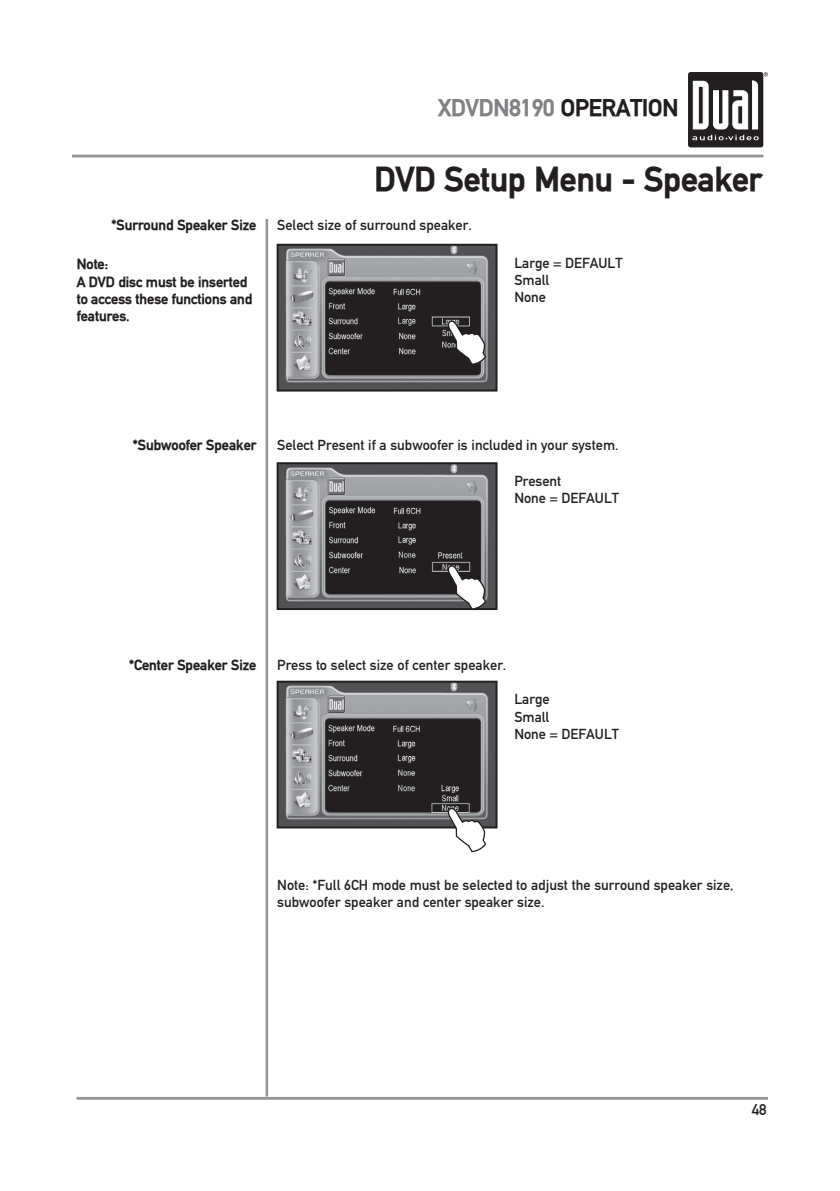
<style>
.page{position:relative;width:840px;height:1191px;background:#fff}
.page>*{position:absolute;margin:0;border:0;box-sizing:border-box;transform-origin:0 0}
.t1{font:700 33.6px "DIN Mittelschrift";color:#231f20}
.t2{font:700 23.4px "DIN Mittelschrift";color:#808285}
.t3{font:15.4px "DIN Mittelschrift";color:#231f20}
.t4{font:14.4px/17.2px "DIN Mittelschrift";color:#231f20}
.t5{font:700 14.4px/17.2px "DIN Mittelschrift";color:#231f20}
.s1{color:#231f20}
</style>
<div class="page">
<div style="left:687px;top:72px;width:75px;height:75px;background:#231f20;border-radius:3px"></div>
<svg style="left:692px;top:72px;width:75px;height:68px"></svg>
<hr style="left:72px;top:155px;width:691px;height:2px;background:#939598">
<hr style="left:76px;top:1097px;width:691px;height:2px;background:#939598">
<hr style="left:265px;top:219px;width:3px;height:877px;background:#939598">
<img style="left:279px;top:247px;width:215px;height:141px">
<div style="left:276px;top:244px;width:221px;height:147px;border:2px solid #231f20"></div>
<img style="left:279px;top:465px;width:215px;height:142px">
<div style="left:276px;top:462px;width:221px;height:148px;border:2px solid #231f20"></div>
<img style="left:279px;top:683px;width:215px;height:142px">
<div style="left:276px;top:680px;width:221px;height:148px;border:2px solid #231f20"></div>
<svg style="left:443px;top:313px;width:47px;height:55px;background:#3d3a3c"></svg>
<svg style="left:443px;top:557px;width:47px;height:54px;background:#494748"></svg>
<svg style="left:443px;top:800px;width:47px;height:53px"></svg>
<h2 class="t2" style="left:438px;top:94px;width:241px">XDVDN8190 <span class="s1">OPERATION</span></h2>
<p class="t5" style="left:111px;top:217px;width:146px">*Surround Speaker Size</p>
<h1 class="t1" style="left:374px;top:159px;width:389px">DVD Setup Menu - Speaker</h1>
<p class="t4" style="left:277px;top:217px;width:196px">Select size of surround speaker.</p>
<p class="t5" style="left:77px;top:256px;width:177px">Note:<br>A DVD disc must be inserted to access these functions and features.</p>
<p class="t4" style="left:514px;top:254px;width:110px">Large = DEFAULT<br>Small<br>None</p>
<p class="t5" style="left:133px;top:436px;width:125px">*Subwoofer Speaker</p>
<p class="t4" style="left:277px;top:436px;width:342px">Select Present if a subwoofer is included in your system.</p>
<p class="t4" style="left:514px;top:472px;width:106px">Present<br>None = DEFAULT</p>
<p class="t5" style="left:129px;top:656px;width:129px">*Center Speaker Size</p>
<p class="t4" style="left:277px;top:656px;width:230px">Press to select size of center speaker.</p>
<p class="t4" style="left:514px;top:690px;width:106px">Large<br>Small<br>None = DEFAULT</p>
<p class="t4" style="left:277px;top:876px;width:457px">Note: *Full 6CH mode must be selected to adjust the surround speaker size, subwoofer speaker and center speaker size.</p>
<p class="t3" style="left:751px;top:1100px;width:16px">48</p>
</div>
